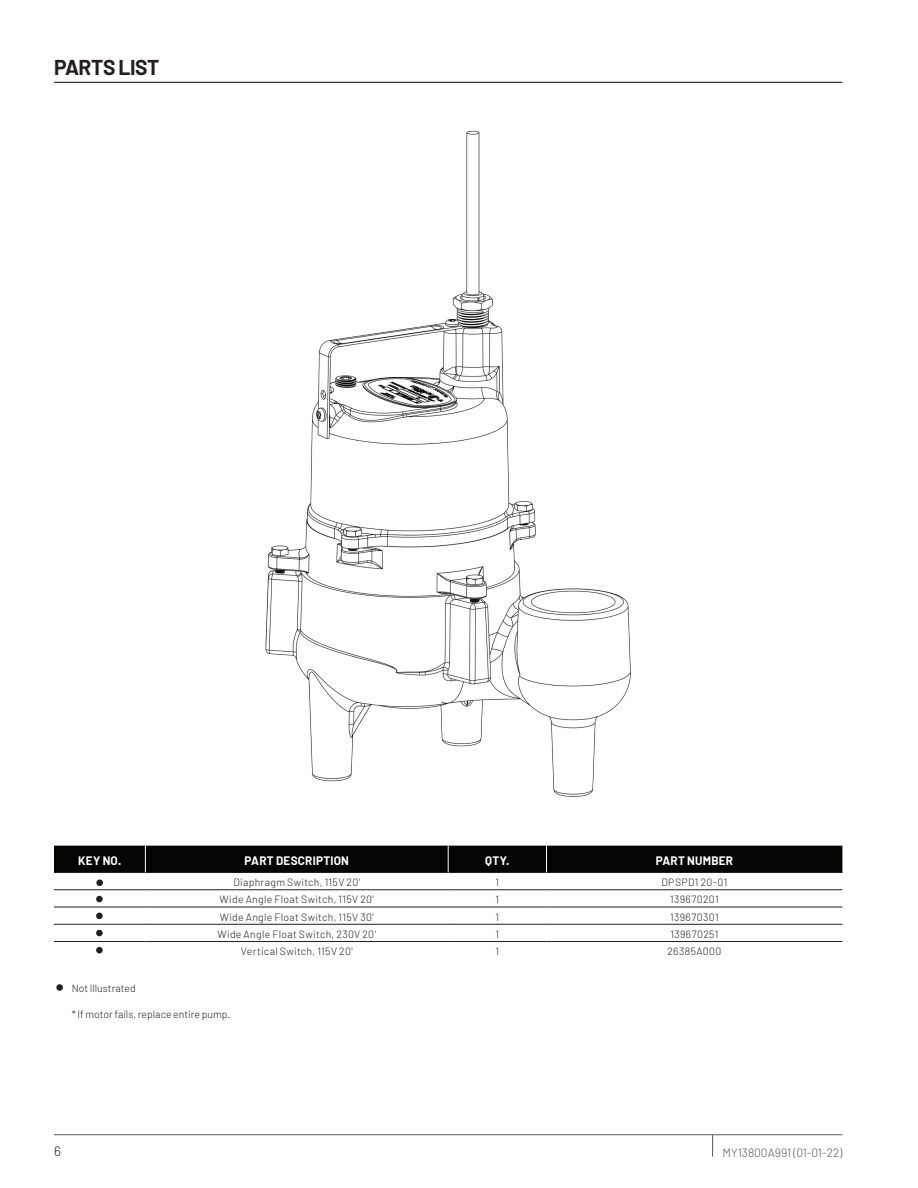
<style>
.page{position:relative;width:918px;height:1188px;background:#fff}
.page>*{position:absolute;margin:0;border:0;box-sizing:border-box;transform-origin:0 0}
.Headline{font:700 21px "Barlow";letter-spacing:-.02em;color:#231f20}
.t1{font:300 13.5px "Barlow";color:#231f20}
.Table_Subhead{font:700 12px "Barlow";letter-spacing:.02em;color:#fff}
.t2{font:300 12px "Barlow";color:#57585a}
.Body_Copy{font:300 10.5px "Barlow";letter-spacing:.03em;color:#231f20}
.Footnote{font:300 10.5px "Barlow";color:#231f20}
</style>
<div class="page">
<hr style="left:54px;top:1134px;width:788px;height:1px;background:#57585a">
<svg style="left:712px;top:1135px;width:1px;height:22px"></svg>
<hr style="left:54px;top:82px;width:788px;height:1px;background:#231f20">
<hr style="left:54px;top:890px;width:91px;height:1px;background:#231f20">
<hr style="left:145px;top:890px;width:303px;height:1px;background:#231f20">
<hr style="left:448px;top:890px;width:98px;height:1px;background:#231f20">
<hr style="left:546px;top:890px;width:296px;height:1px;background:#231f20">
<hr style="left:54px;top:907px;width:91px;height:1px;background:#231f20">
<hr style="left:145px;top:907px;width:303px;height:1px;background:#231f20">
<hr style="left:448px;top:907px;width:98px;height:1px;background:#231f20">
<hr style="left:546px;top:907px;width:296px;height:1px;background:#231f20">
<hr style="left:54px;top:924px;width:91px;height:1px;background:#231f20">
<hr style="left:145px;top:924px;width:303px;height:1px;background:#231f20">
<hr style="left:448px;top:924px;width:98px;height:1px;background:#231f20">
<hr style="left:546px;top:924px;width:296px;height:1px;background:#231f20">
<hr style="left:54px;top:941px;width:91px;height:1px;background:#231f20">
<hr style="left:145px;top:941px;width:303px;height:1px;background:#231f20">
<hr style="left:448px;top:941px;width:98px;height:1px;background:#231f20">
<hr style="left:546px;top:941px;width:296px;height:1px;background:#231f20">
<div style="left:54px;top:846px;width:788px;height:27px;background:#040503"></div>
<div style="left:96px;top:879px;width:7px;height:7px;background:#231f20;border-radius:50%"></div>
<div style="left:96px;top:896px;width:7px;height:6px;background:#231f20;border-radius:50%"></div>
<div style="left:96px;top:913px;width:7px;height:6px;background:#231f20;border-radius:50%"></div>
<div style="left:96px;top:930px;width:7px;height:6px;background:#231f20;border-radius:50%"></div>
<div style="left:96px;top:947px;width:7px;height:6px;background:#231f20;border-radius:50%"></div>
<div style="left:56px;top:984px;width:7px;height:7px;background:#231f20;border-radius:50%"></div>
<img style="left:265px;top:130px;width:366px;height:667px">
<p class="Headline" style="left:54px;top:54px;width:107px">PARTS LIST</p>
<p class="Table_Subhead" style="left:78px;top:853px;width:44px">KEY NO.</p>
<p class="Table_Subhead" style="left:245px;top:853px;width:106px">PART DESCRIPTION</p>
<p class="Table_Subhead" style="left:485px;top:853px;width:26px">QTY.</p>
<p class="Table_Subhead" style="left:656px;top:853px;width:79px">PART NUMBER</p>
<p class="Body_Copy" style="left:234px;top:876px;width:128px">Diaphragm Switch, 115V 20'</p>
<p class="Body_Copy" style="left:496px;top:876px;width:5px">1</p>
<p class="Body_Copy" style="left:661px;top:876px;width:67px">DPSPD1 20-01</p>
<p class="Body_Copy" style="left:220px;top:893px;width:156px">Wide Angle Float Switch, 115V 20'</p>
<p class="Body_Copy" style="left:496px;top:893px;width:5px">1</p>
<p class="Body_Copy" style="left:670px;top:893px;width:50px">139670201</p>
<p class="Body_Copy" style="left:220px;top:910px;width:156px">Wide Angle Float Switch, 115V 30'</p>
<p class="Body_Copy" style="left:496px;top:910px;width:5px">1</p>
<p class="Body_Copy" style="left:670px;top:910px;width:50px">139670301</p>
<p class="Body_Copy" style="left:218px;top:927px;width:160px">Wide Angle Float Switch, 230V 20'</p>
<p class="Body_Copy" style="left:496px;top:927px;width:5px">1</p>
<p class="Body_Copy" style="left:670px;top:927px;width:50px">139670251</p>
<p class="Body_Copy" style="left:241px;top:945px;width:113px">Vertical Switch, 115V 20'</p>
<p class="Body_Copy" style="left:496px;top:945px;width:5px">1</p>
<p class="Body_Copy" style="left:667px;top:945px;width:55px">26385A000</p>
<p class="Footnote" style="left:72px;top:981px;width:66px">Not Illustrated</p>
<p class="Footnote" style="left:72px;top:1008px;width:160px">* If motor fails, replace entire pump.</p>
<p class="t1" style="left:54px;top:1143px;width:8px">6</p>
<p class="t2" style="left:723px;top:1145px;width:121px">MY13800A991 (01-01-22)</p>
</div>
